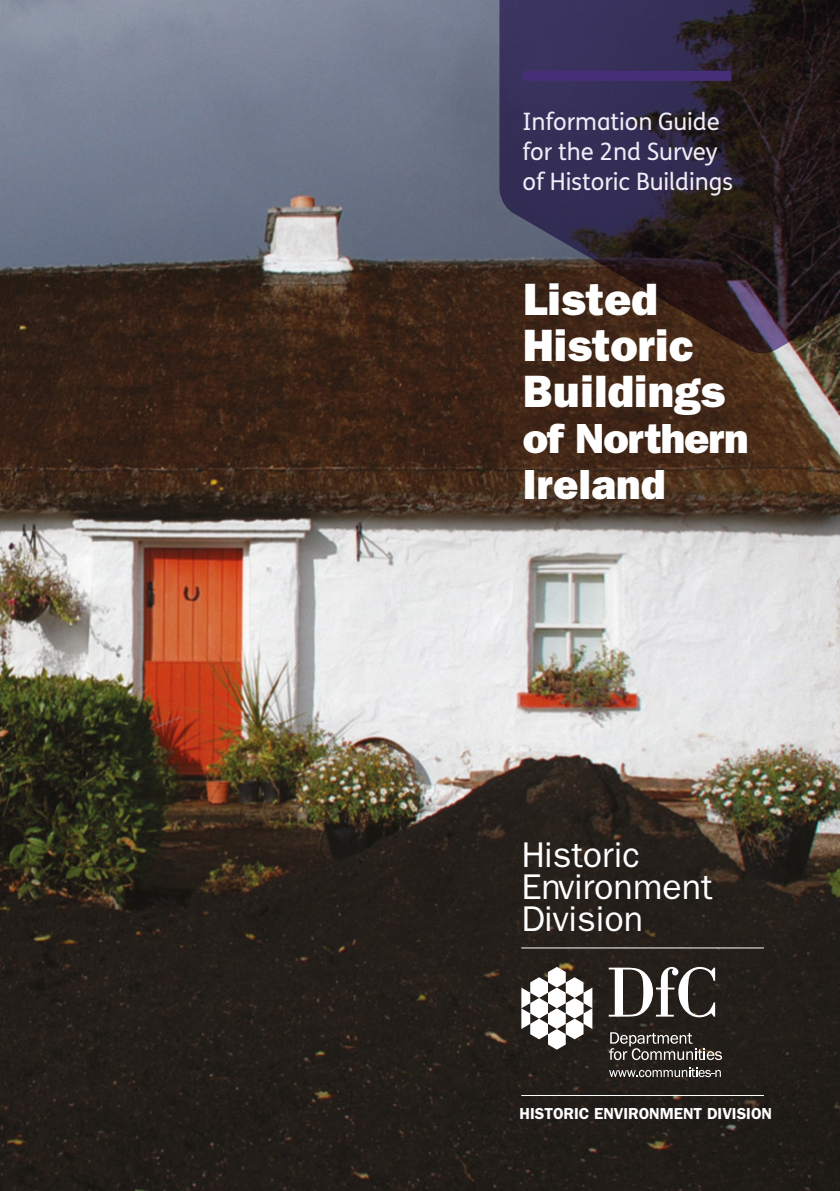
<style>
.page{position:relative;width:840px;height:1191px;background:#fff}
.page>*{position:absolute;margin:0;border:0;box-sizing:border-box;transform-origin:0 0}
.t1{font:45.6px/46px "ITC Franklin Gothic Std Hvy";color:#fff}
.t2{font:42.2px/46px "ITC Franklin Gothic Std Hvy";letter-spacing:-.005em;color:#fff}
.t3{font:35.8px/31.8px "ITC Franklin Gothic Std";color:#fff}
.t4{font:24px/30px "FS Me";letter-spacing:-.005em;color:#f0edf8}
.t5{font:600 16px "ITC Franklin Gothic Std";color:#fff}
</style>
<div class="page">
<img style="left:0;top:0;width:839px;height:1191px">
<hr style="left:521px;top:1095px;width:242px;height:1px;background:#fff">
<hr style="left:521px;top:947px;width:242px;height:1px;background:#fff">
<svg style="left:499px;top:0;width:340px;height:358px;background:#312635"></svg>
<svg style="left:521px;top:967px;width:71px;height:82px"></svg>
<svg style="left:608px;top:967px;width:106px;height:50px"></svg>
<svg style="left:608px;top:1067px;width:112px;height:10px"></svg>
<svg style="left:608px;top:1032px;width:113px;height:28px;background:#54504c"></svg>
<p class="t4" style="left:522px;top:106px;width:212px">Information Guide for the 2nd Survey of Historic Buildings</p>
<h1 class="t1" style="left:522px;top:276px;width:204px">Listed<br>Historic<br>Buildings</h1>
<h1 class="t2" style="left:522px;top:415px;width:227px">of Northern<br>Ireland</h1>
<h2 class="t3" style="left:521px;top:839px;width:193px">Historic<br>Environment<br>Division</h2>
<p class="t5" style="left:519px;top:1103px;width:254px">HISTORIC ENVIRONMENT DIVISION</p>
</div>
